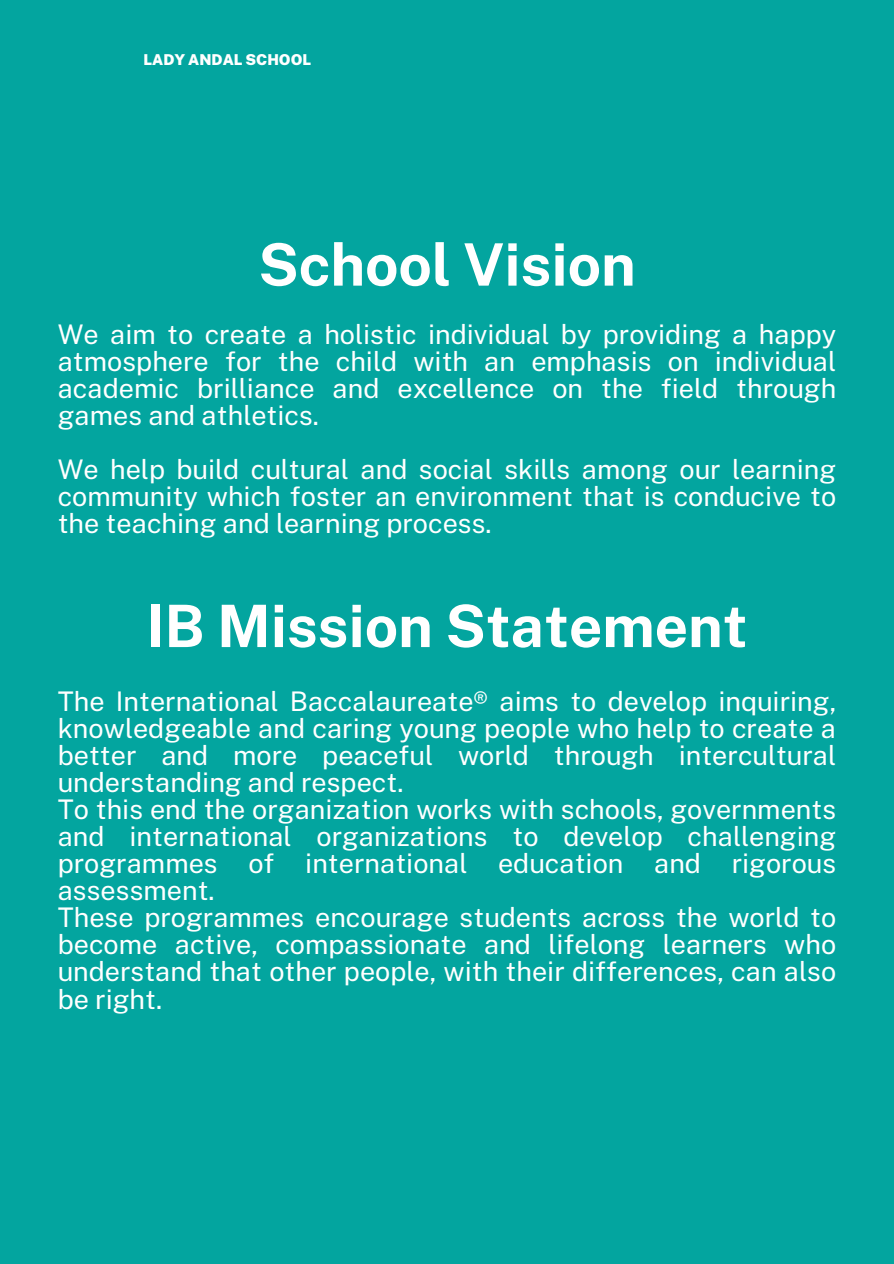
<style>
.page{position:relative;width:894px;height:1264px;background:#fff}
.page>*{position:absolute;margin:0;border:0;box-sizing:border-box;transform-origin:0 0}
.t1{font:700 58.5px "Public Sans";color:#fff}
.t2{font:27px/27px "Public Sans";color:#fff;text-align:justify}
.t3{font:900 15px "Public Sans";color:#fff}
</style>
<div class="page">
<div style="left:0;top:0;width:893px;height:1263px;background:#03a59f"></div>
<p class="t3" style="left:143px;top:51px;width:169px">LADY ANDAL SCHOOL</p>
<h1 class="t1" style="left:258px;top:230px;width:379px">School Vision</h1>
<p class="t2" style="left:58px;top:321px;width:779px">We aim to create a holistic individual by providing a happy atmosphere for the child with an emphasis on individual academic brilliance and excellence on the field through games and athletics.</p>
<p class="t2" style="left:58px;top:456px;width:779px">We help build cultural and social skills among our learning community which foster an environment that is conducive to the teaching and learning process.</p>
<h1 class="t1" style="left:146px;top:591px;width:602px">IB Mission Statement</h1>
<p class="t2" style="left:58px;top:688px;width:779px;text-align:left">The International Baccalaureate® aims to develop inquiring, knowledgeable and caring young people who help to create a better and more peaceful world through intercultural understanding and respect.<br>To this end the organization works with schools, governments and international organizations to develop challenging programmes of international education and rigorous assessment.<br>These programmes encourage students across the world to become active, compassionate and lifelong learners who understand that other people, with their differences, can also be right.</p>
</div>
